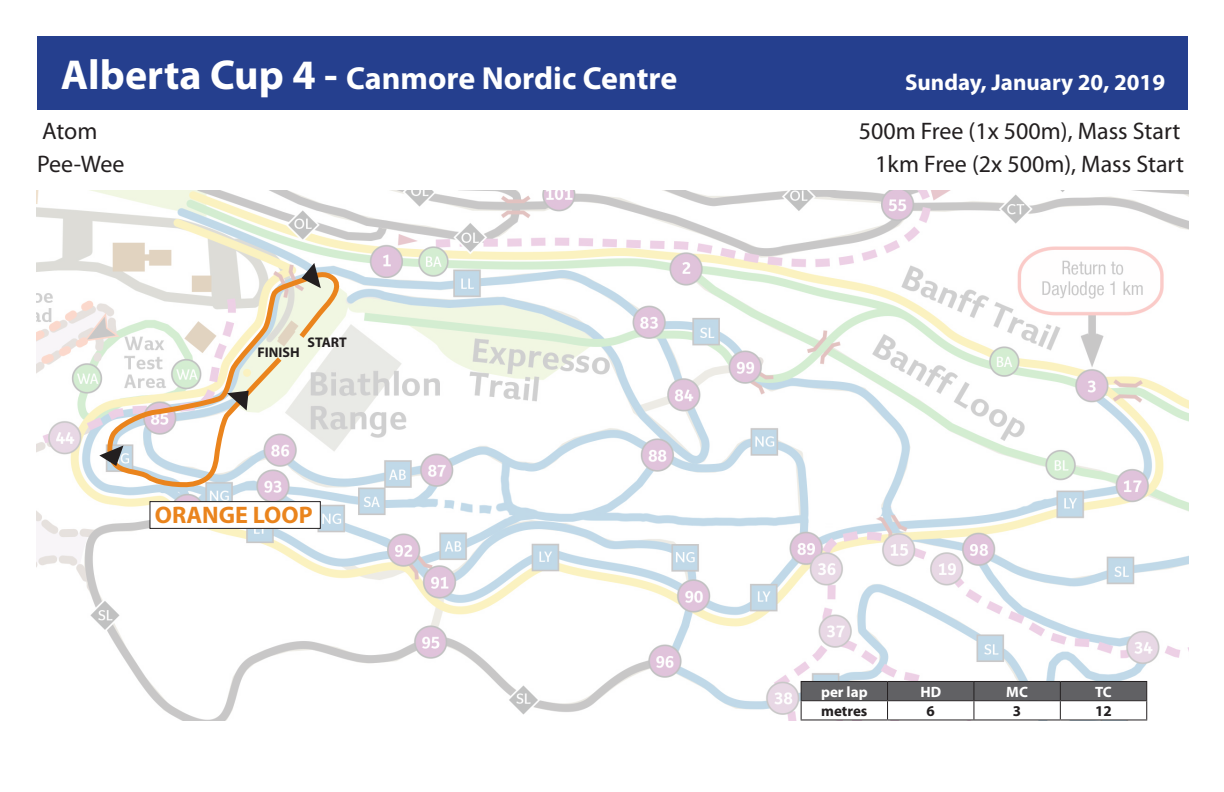
<style>
.page{position:relative;width:1224px;height:792px;background:#fff}
.page>*{position:absolute;margin:0;border:0;box-sizing:border-box;transform-origin:0 0}
.t1{font:700 32px "Myriad Pro";color:#fff}
.t2{font:24px "Myriad Pro";color:#231f20}
.t3{font:700 24px "Myriad Pro";color:#ea841d}
.t4{font:700 23px "Myriad Pro";color:#fff}
.t5{font:700 15px "Myriad Pro";color:#fff}
.t6{font:700 15px "Myriad Pro";color:#231f20}
.t7{font:700 14px "Myriad Pro";color:#231f20}
.s1{font-size:42px}
</style>
<div class="page">
<div style="left:37px;top:36px;width:1151px;height:74px;background:#253f8e"></div>
<img style="left:36px;top:190px;width:1152px;height:530px">
<svg style="left:101px;top:265px;width:241px;height:225px"></svg>
<svg style="left:801px;top:681px;width:346px;height:39px"></svg>
<hr style="left:801px;top:700px;width:87px;height:1px;background:#231f20">
<hr style="left:888px;top:700px;width:86px;height:1px;background:#231f20">
<hr style="left:974px;top:700px;width:86px;height:1px;background:#231f20">
<hr style="left:1060px;top:700px;width:87px;height:1px;background:#231f20">
<svg style="left:227px;top:391px;width:22px;height:20px"></svg>
<svg style="left:99px;top:445px;width:24px;height:21px"></svg>
<svg style="left:302px;top:263px;width:19px;height:25px"></svg>
<div style="left:150px;top:502px;width:170px;height:26px;background:#fff"></div>
<div style="left:149px;top:501px;width:172px;height:28px;border:1px solid #231f20"></div>
<h1 class="t1" style="left:61px;top:57px;width:618px"><span class="s1">Alberta Cup 4 -</span> Canmore Nordic Centre</h1>
<p class="t4" style="left:905px;top:67px;width:261px">Sunday, January 20, 2019</p>
<p class="t2" style="left:42px;top:116px;width:57px">Atom</p>
<p class="t2" style="left:859px;top:116px;width:323px">500m Free (1x 500m), Mass Start</p>
<p class="t2" style="left:37px;top:150px;width:89px">Pee-Wee</p>
<p class="t2" style="left:875px;top:150px;width:310px">1km Free (2x 500m), Mass Start</p>
<p class="t7" style="left:257px;top:343px;width:44px">FINISH</p>
<p class="t7" style="left:307px;top:333px;width:41px">START</p>
<p class="t3" style="left:155px;top:499px;width:159px">ORANGE LOOP</p>
<p class="t5" style="left:821px;top:682px;width:48px">per lap</p>
<p class="t5" style="left:920px;top:682px;width:22px">HD</p>
<p class="t5" style="left:1006px;top:682px;width:23px">MC</p>
<p class="t5" style="left:1095px;top:682px;width:18px">TC</p>
<p class="t6" style="left:821px;top:701px;width:48px">metres</p>
<p class="t6" style="left:927px;top:701px;width:10px">6</p>
<p class="t6" style="left:1013px;top:701px;width:10px">3</p>
<p class="t6" style="left:1095px;top:701px;width:18px">12</p>
</div>
